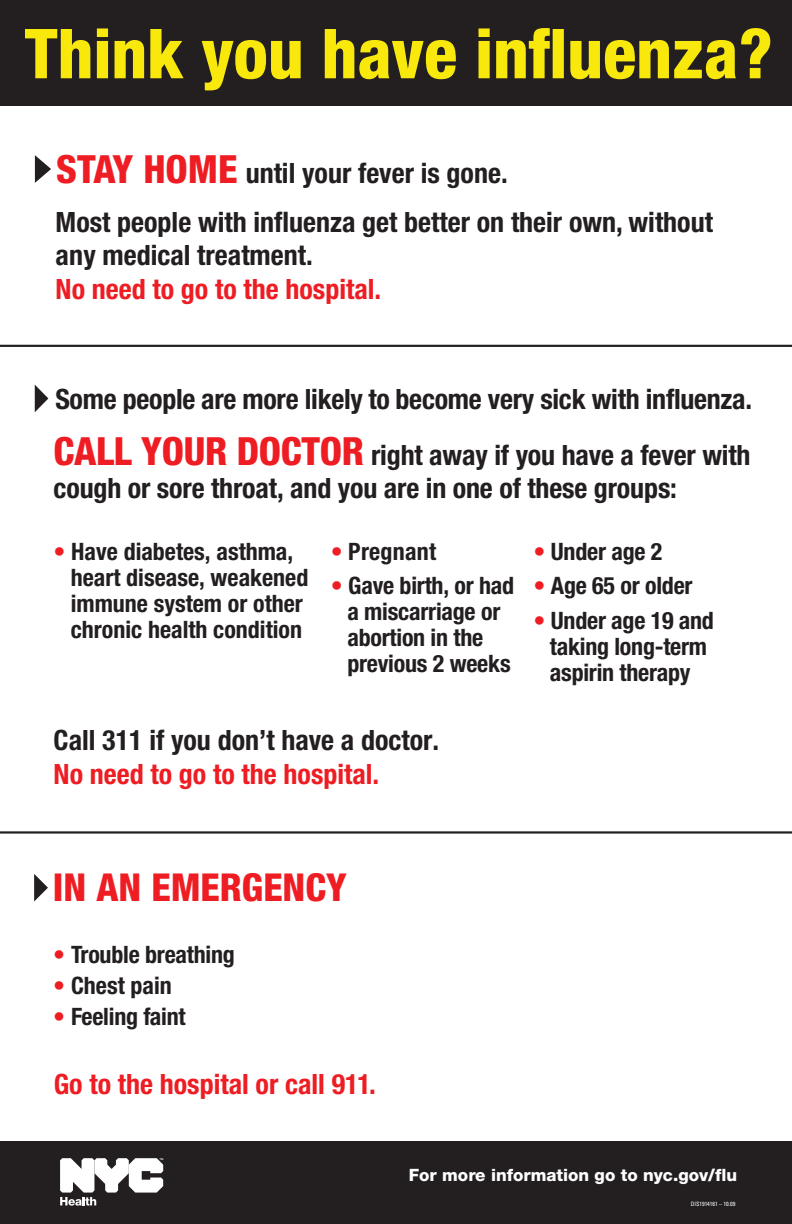
<style>
.page{position:relative;width:792px;height:1224px;background:#fff}
.page>*{position:absolute;margin:0;border:0;box-sizing:border-box;transform-origin:0 0}
.t1{font:800 condensed 69px "Helvetica Neue";color:#f9e80c}
.t2{font:800 condensed 38.5px "Helvetica Neue";color:#ee1d23}
.t3{font:700 condensed 28px/33.6px "Helvetica Neue";letter-spacing:-.005em;color:#231f20}
.t4{font:700 condensed 28px "Helvetica Neue";color:#ee1d23}
.t5{font:700 condensed 24px/26px "Helvetica Neue";letter-spacing:-.01em;color:#231f20;text-align:center}
.t6{font:700 condensed 24px "Helvetica Neue";letter-spacing:.01em;color:#231f20}
.t7{font:800 17px "Helvetica Neue";color:#fff}
.t8{font:condensed 6px "Univers";color:#fff}
.s1{font-weight:800;font-size:38.9px;color:#ee1d23}
.s2{color:#ee1d23}
</style>
<div class="page">
<svg style="left:35px;top:155px;width:16px;height:28px"></svg>
<svg style="left:34px;top:874px;width:14px;height:28px"></svg>
<svg style="left:35px;top:385px;width:13px;height:27px"></svg>
<div style="left:0;top:0;width:792px;height:105px;background:#231f20"></div>
<div style="left:0;top:1142px;width:792px;height:82px;background:#231f20"></div>
<hr style="left:0;top:345px;width:792px;height:2px;background:#231f20">
<hr style="left:0;top:831px;width:792px;height:3px;background:#231f20">
<svg style="left:60px;top:1158px;width:103px;height:48px"></svg>
<h1 class="t1" style="left:25px;top:11px;width:750px">Think you have influenza?</h1>
<p class="t3" style="left:56px;top:156px;width:453px"><span class="s1">STAY HOME</span> until your fever is gone.</p>
<p class="t3" style="left:56px;top:205px;width:659px">Most people with influenza get better on their own, without any medical treatment.</p>
<p class="t4" style="left:56px;top:272px;width:327px">No need to go to the hospital.</p>
<p class="t3" style="left:55px;top:382px;width:698px">Some people are more likely to become very sick with influenza.</p>
<p class="t3" style="left:54px;top:438px;width:699px"><span class="s1">CALL YOUR DOCTOR</span> right away if you have a fever with cough or sore throat, and you are in one of these groups:</p>
<p class="t5" style="left:71px;top:538px;width:239px;text-align:left;text-indent:-17px"><span class="s2">•</span> Have diabetes, asthma, heart disease, weakened immune system or other chronic health condition</p>
<p class="t5" style="left:533px;top:538px;width:131px"><span class="s2">•</span> Under age 2</p>
<p class="t6" style="left:331px;top:537px;width:107px"><span class="s2">•</span> Pregnant</p>
<p class="t5" style="left:331px;top:572px;width:185px"><span class="s2">•</span> Gave birth, or had a miscarriage or abortion in the previous 2 weeks</p>
<p class="t5" style="left:533px;top:572px;width:161px"><span class="s2">•</span> Age 65 or older</p>
<p class="t5" style="left:533px;top:608px;width:182px"><span class="s2">•</span> Under age 19 and taking long-term aspirin therapy</p>
<p class="t3" style="left:54px;top:723px;width:387px">Call 311 if you don’t have a doctor.</p>
<p class="t4" style="left:54px;top:757px;width:327px">No need to go to the hospital.</p>
<h2 class="t2" style="left:53px;top:864px;width:295px">IN AN EMERGENCY</h2>
<p class="t5" style="left:53px;top:941px;width:183px"><span class="s2">•</span> Trouble breathing</p>
<p class="t5" style="left:53px;top:972px;width:120px"><span class="s2">•</span> Chest pain</p>
<p class="t5" style="left:53px;top:1003px;width:134px"><span class="s2">•</span> Feeling faint</p>
<p class="t4" style="left:54px;top:1067px;width:324px">Go to the hospital or call 911.</p>
<p class="t7" style="left:409px;top:1165px;width:330px">For more information go to nyc.gov/flu</p>
<p class="t8" style="left:691px;top:1200px;width:46px">DIS1914161 – 10.09</p>
</div>
